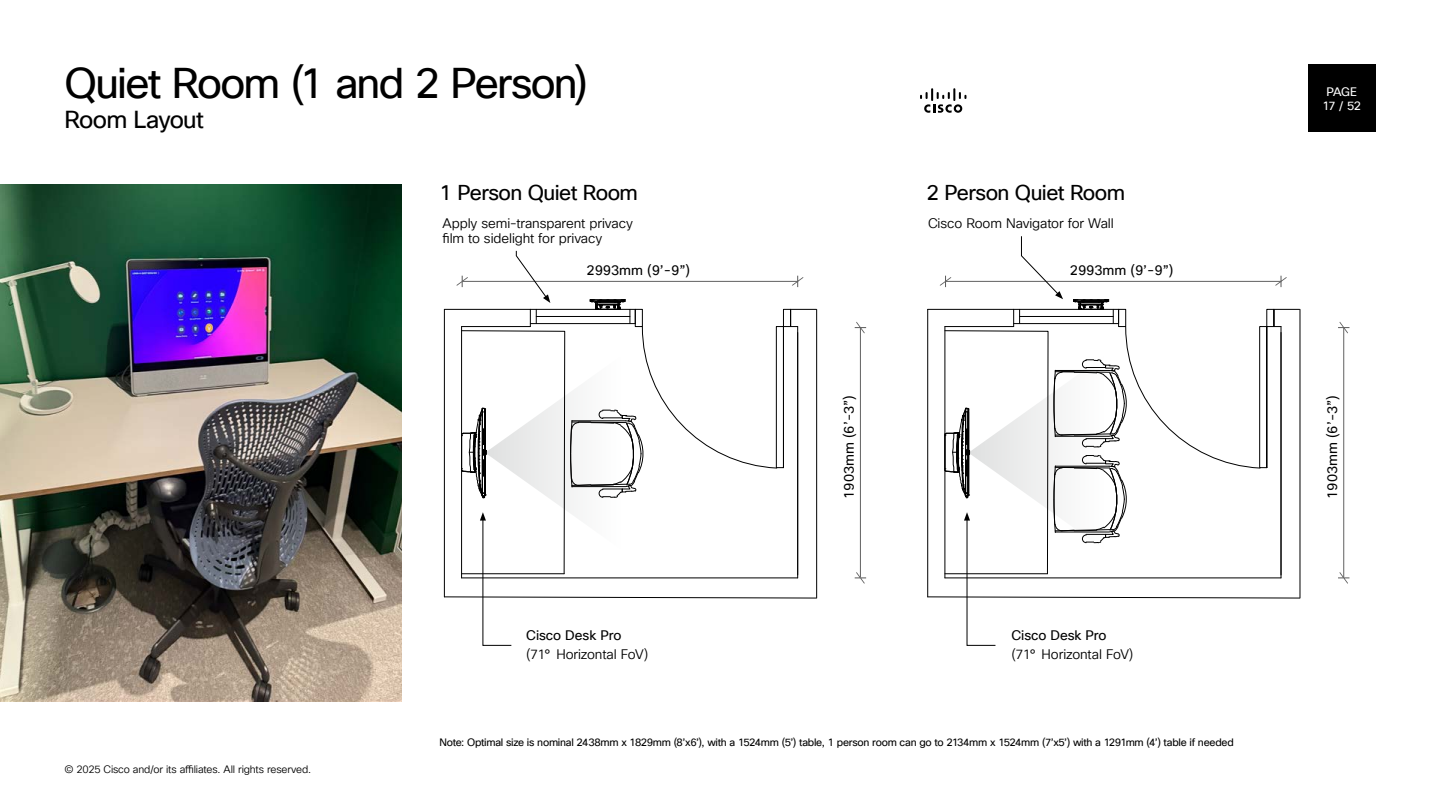
<style>
.page{position:relative;width:1440px;height:810px;background:#fff}
.page>*{position:absolute;margin:0;border:0;box-sizing:border-box;transform-origin:0 0}
.t1{font:42px "Cisco Sans TT";letter-spacing:-.04em;color:#000}
.t2{font:24px "Cisco Sans TT";letter-spacing:-.03em;color:#000}
.t3{font:21px "Cisco Sans TT";letter-spacing:-.03em;color:#000}
.t4{font:13.58px "Cisco Sans TT";color:#000}
.t5{font:13.58px "Cisco Sans TT";color:#010101}
.t6{font:13.5px/15px "Cisco Sans TT Light";letter-spacing:-.005em;color:#000}
.t7{font:13.5px "Cisco Sans TT";letter-spacing:-.005em;color:#000}
.t8{font:12px/13.5px "Cisco Sans TT";letter-spacing:-.045em;color:#fff;text-align:center}
.t9{font:10.5px "Cisco Sans TT";letter-spacing:-.025em;color:#000}
.t10{font:10.5px "Cisco Sans TT Light";letter-spacing:-.015em;color:#000}
.s1{color:#000}
</style>
<div class="page">
<svg style="left:855px;top:322px;width:11px;height:11px"></svg>
<svg style="left:855px;top:572px;width:11px;height:12px"></svg>
<hr style="left:860px;top:328px;width:1px;height:249px;background:#606060">
<hr style="left:1300px;top:309px;width:1px;height:289px;background:#000">
<svg style="left:1338px;top:322px;width:11px;height:11px"></svg>
<svg style="left:1338px;top:572px;width:11px;height:12px"></svg>
<hr style="left:1344px;top:328px;width:1px;height:249px;background:#606060">
<svg style="left:444px;top:250px;width:373px;height:396px"></svg>
<img style="left:0;top:184px;width:401px;height:518px">
<svg style="left:927px;top:236px;width:373px;height:410px"></svg>
<div style="left:1308px;top:64px;width:68px;height:68px;background:#000"></div>
<svg style="left:920px;top:88px;width:46px;height:25px"></svg>
<h1 class="t1" style="left:64px;top:56px;width:525px">Quiet Room (1 and 2 Person)</h1>
<h2 class="t2" style="left:64px;top:104px;width:141px">Room Layout</h2>
<h3 class="t3" style="left:439px;top:179px;width:200px">1 Person Quiet Room</h3>
<h3 class="t3" style="left:926px;top:179px;width:200px">2 Person Quiet Room</h3>
<p class="t6" style="left:443px;top:216px;width:192px">Apply semi-transparent privacy film to sidelight for privacy</p>
<p class="t6" style="left:928px;top:216px;width:187px">Cisco Room Navigator for Wall</p>
<p class="t4" style="left:587px;top:262px;width:105px">2993mm (9’-9”)</p>
<p class="t7" style="left:526px;top:626px;width:97px">Cisco Desk Pro</p>
<p class="t6" style="left:526px;top:648px;width:124px">(71° Horizontal FoV)</p>
<p class="t5" style="left:840px;top:499px;width:105px;rotate:-90deg">1903mm (<span class="s1">6’-3”</span>)</p>
<p class="t4" style="left:1070px;top:262px;width:105px">2993mm (9’-9”)</p>
<p class="t7" style="left:1012px;top:626px;width:97px">Cisco Desk Pro</p>
<p class="t6" style="left:1012px;top:648px;width:124px">(71° Horizontal FoV)</p>
<p class="t10" style="left:64px;top:763px;width:248px">© 2025 Cisco and/or its affiliates. All rights reserved.</p>
<p class="t9" style="left:439px;top:735px;width:796px">Note: Optimal size is nominal 2438mm x 1829mm (8’x6’), with a 1524mm (5’) table, 1 person room can go to 2134mm x 1524mm (7’x5’) with a 1291mm (4’) table if needed</p>
<p class="t8" style="left:1323px;top:86px;width:40px">PAGE<br>17 / 52</p>
<p class="t5" style="left:1324px;top:499px;width:105px;rotate:-90deg">1903mm (<span class="s1">6’-3”</span>)</p>
</div>
